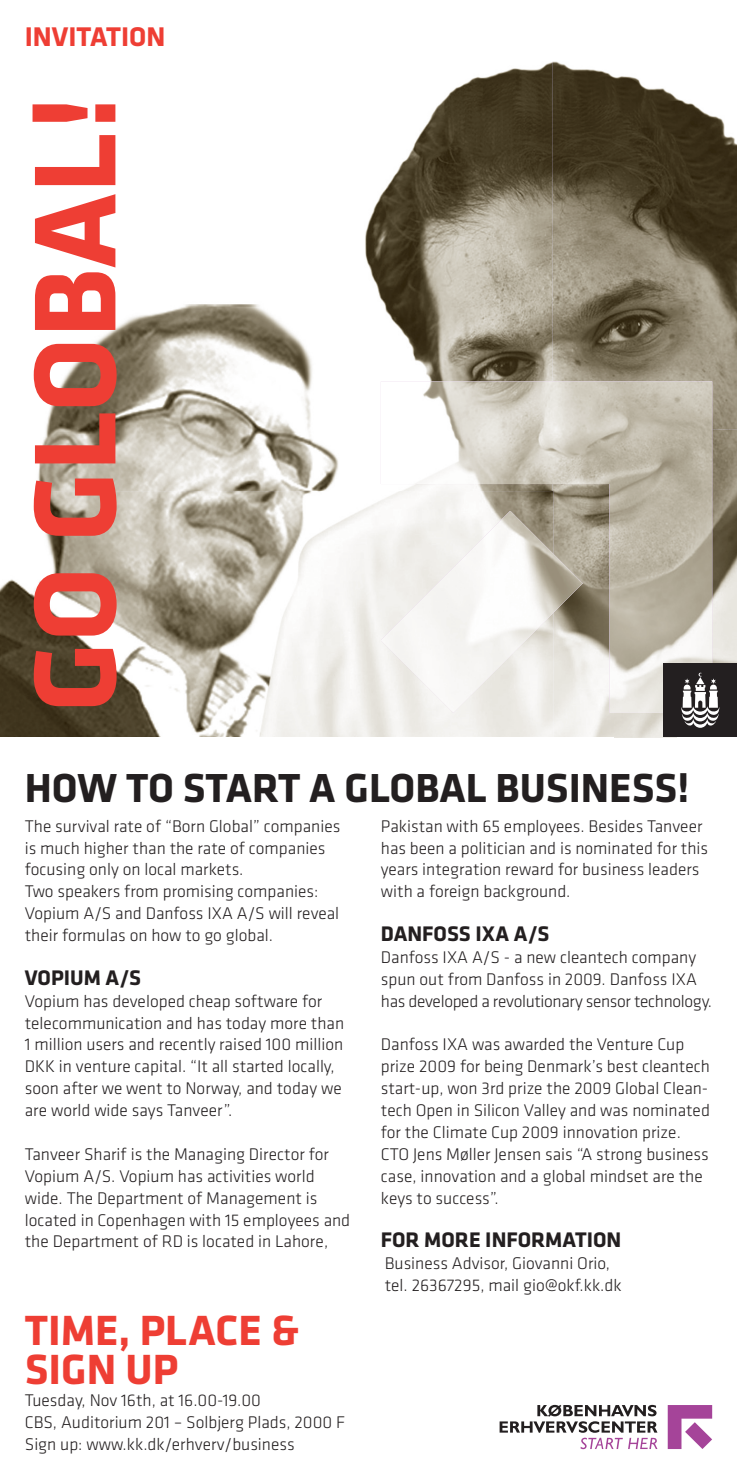
<style>
.page{position:relative;width:737px;height:1474px;background:#fff}
.page>*{position:absolute;margin:0;border:0;box-sizing:border-box;transform-origin:0 0}
.t1{font:700 120.75px "Klavika";color:#ee3e34}
.t2{font:700 43.75px/39.4px "Klavika";color:#ee3e34}
.t3{font:700 42px "Klavika";color:#231f20}
.t4{font:700 28px "Klavika";color:#ee3e34}
.t5{font:700 21.88px "Klavika";color:#231f20}
.t6{font:300 17.5px/21.9px "Klavika";color:#231f20}
</style>
<div class="page">
<img style="left:38px;top:62px;width:514px;height:429px">
<img style="left:552px;top:61px;width:185px;height:368px">
<img style="left:553px;top:712px;width:61px;height:25px">
<img style="left:712px;top:429px;width:25px;height:234px">
<img style="left:0;top:491px;width:553px;height:246px">
<img style="left:381px;top:381px;width:331px;height:331px">
<img style="left:381px;top:511px;width:202px;height:201px">
<div style="left:663px;top:663px;width:74px;height:74px;background:#231f20"></div>
<svg style="left:681px;top:672px;width:38px;height:55px"></svg>
<svg style="left:667px;top:1405px;width:45px;height:43px"></svg>
<svg style="left:499px;top:1404px;width:158px;height:45px"></svg>
<h3 class="t4" style="left:25px;top:16px;width:142px">INVITATION</h3>
<h1 class="t1" style="left:-12px;top:712px;width:617px;rotate:-90deg">GO GLOBAL!</h1>
<h3 class="t3" style="left:25px;top:757px;width:666px">HOW TO START A GLOBAL BUSINESS!</h3>
<p class="t6" style="left:25px;top:814px;width:317px">The survival rate of “Born Global” companies is much higher than the rate of companies focusing only on local markets.<br>Two speakers from promising companies:<br>Vopium A/S and Danfoss IXA A/S will reveal their formulas on how to go global.</p>
<p class="t5" style="left:25px;top:961px;width:118px">VOPIUM A/S</p>
<p class="t6" style="left:25px;top:989px;width:321px">Vopium has developed cheap software for telecommunication and has today more than 1 million users and recently raised 100 million DKK in venture capital. “It all started locally, soon after we went to Norway, and today we are world wide says Tanveer”.</p>
<p class="t6" style="left:25px;top:1142px;width:327px">Tanveer Sharif is the Managing Director for Vopium A/S. Vopium has activities world wide. The Department of Management is located in Copenhagen with 15 employees and the Department of RD is located in Lahore,</p>
<p class="t6" style="left:381px;top:814px;width:329px">Pakistan with 65 employees. Besides Tanveer has been a politician and is nominated for this years integration reward for business leaders with a foreign background.</p>
<p class="t5" style="left:381px;top:918px;width:170px">DANFOSS IXA A/S</p>
<p class="t6" style="left:381px;top:946px;width:333px">Danfoss IXA A/S - a new cleantech company spun out from Danfoss in 2009. Danfoss IXA has developed a revolutionary sensor technology.</p>
<p class="t6" style="left:381px;top:1033px;width:330px">Danfoss IXA was awarded the Venture Cup prize 2009 for being Denmark’s best cleantech start-up, won 3rd prize the 2009 Global Clean&shy;tech Open in Silicon Valley and was nominated for the Climate Cup 2009 innovation prize.<br>CTO Jens Møller Jensen sais “A strong business case, innovation and a global mindset are the keys to success”.</p>
<p class="t5" style="left:381px;top:1224px;width:242px">FOR MORE INFORMATION</p>
<p class="t6" style="left:385px;top:1252px;width:238px">Business Advisor, Giovanni Orio, tel. 26367295, mail gio@okf.kk.dk</p>
<h2 class="t2" style="left:25px;top:1308px;width:276px">TIME, PLACE &amp;<br>SIGN UP</h2>
<p class="t6" style="left:25px;top:1388px;width:322px">Tuesday, Nov 16th, at 16.00-19.00<br>CBS, Auditorium 201 – Solbjerg Plads, 2000 F<br>Sign up: www.kk.dk/erhverv/business</p>
</div>
